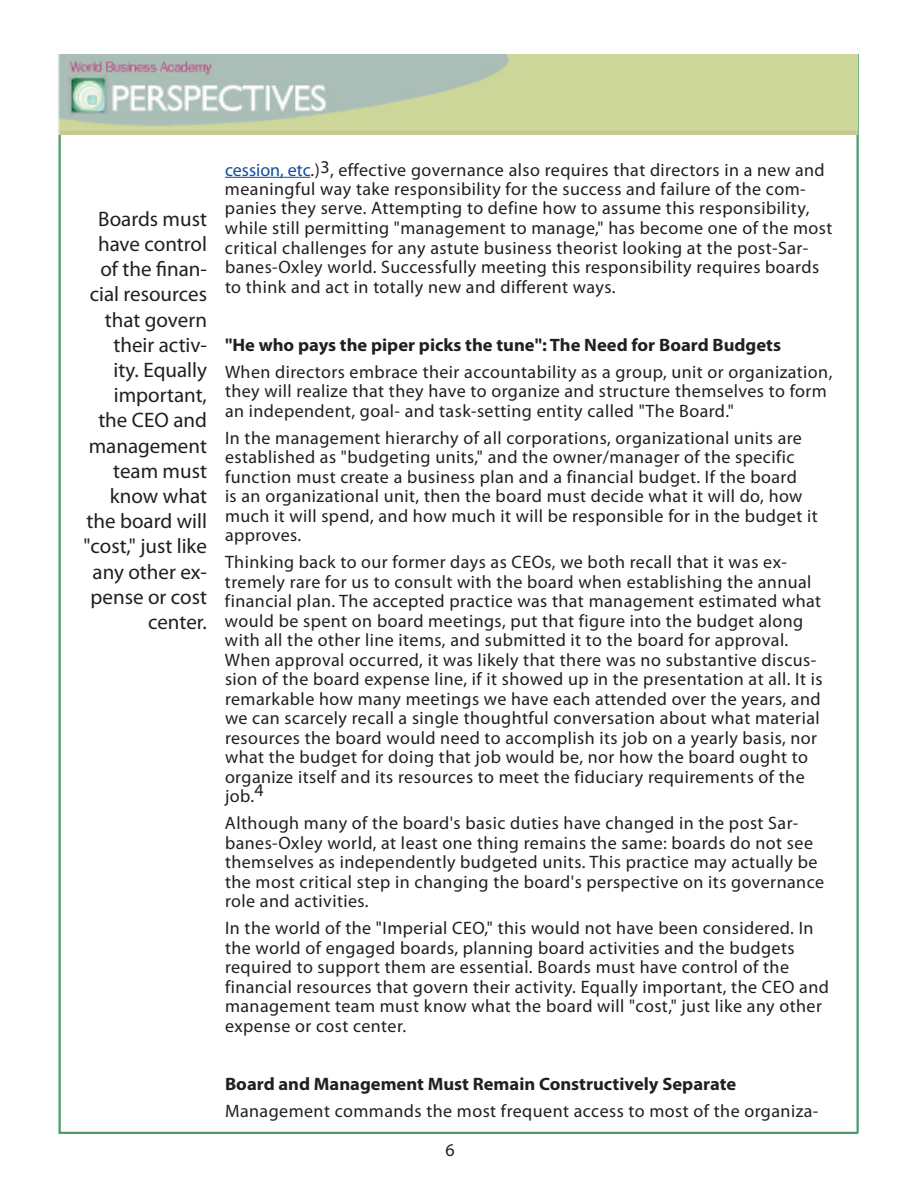
<style>
.page{position:relative;width:918px;height:1188px;background:#fff}
.page>*{position:absolute;margin:0;border:0;box-sizing:border-box;transform-origin:0 0}
.t1{font:21px/25.2px "Myriad Pro";color:#231f20;text-align:right}
.t2{font:18px/19.5px "Myriad Pro";letter-spacing:.025em;color:#231f20}
.t3{font:700 18px "Myriad Pro";color:#231f20}
.s1{color:#0d4da1}
</style>
<div class="page">
<img style="left:58px;top:54px;width:800px;height:81px">
<hr style="left:225px;top:177px;width:86px;height:1px;background:#0d4da1">
<p class="t1" style="left:84px;top:207px;width:125px">Boards must have control of the finan&shy;cial resources that govern their activ&shy;ity. Equally important, the CEO and management team must know what the board will "cost," just like any other ex&shy;pense or cost center.</p>
<p class="t2" style="left:225px;top:160px;width:609px"><span class="s1">cession, etc</span>.)3, effective governance also requires that directors in a new and meaningful way take responsibility for the success and failure of the com&shy;panies they serve. Attempting to define how to assume this responsibility, while still permitting "management to manage," has become one of the most critical challenges for any astute business theorist looking at the post-Sar&shy;banes-Oxley world. Successfully meeting this responsibility requires boards to think and act in totally new and different ways.</p>
<p class="t3" style="left:225px;top:335px;width:558px">"He who pays the piper picks the tune": The Need for Board Budgets</p>
<p class="t2" style="left:225px;top:362px;width:609px">When directors embrace their accountability as a group, unit or organization, they will realize that they have to organize and structure themselves to form an independent, goal- and task-setting entity called "The Board."</p>
<p class="t2" style="left:225px;top:428px;width:594px">In the management hierarchy of all corporations, organizational units are established as "budgeting units," and the owner/manager of the specific function must create a business plan and a financial budget. If the board<br>is an organizational unit, then the board must decide what it will do, how much it will spend, and how much it will be responsible for in the budget it approves.</p>
<p class="t2" style="left:225px;top:553px;width:599px">Thinking back to our former days as CEOs, we both recall that it was ex&shy;tremely rare for us to consult with the board when establishing the annual financial plan. The accepted practice was that management estimated what would be spent on board meetings, put that figure into the budget along with all the other line items, and submitted it to the board for approval.<br>When approval occurred, it was likely that there was no substantive discus&shy;sion of the board expense line, if it showed up in the presentation at all. It is remarkable how many meetings we have each attended over the years, and we can scarcely recall a single thoughtful conversation about what material resources the board would need to accomplish its job on a yearly basis, nor what the budget for doing that job would be, nor how the board ought to organize itself and its resources to meet the fiduciary requirements of the job.4</p>
<p class="t2" style="left:225px;top:814px;width:601px">Although many of the board's basic duties have changed in the post Sar&shy;banes-Oxley world, at least one thing remains the same: boards do not see themselves as independently budgeted units. This practice may actually be the most critical step in changing the board's perspective on its governance role and activities.</p>
<p class="t2" style="left:225px;top:919px;width:605px">In the world of the "Imperial CEO," this would not have been considered. In the world of engaged boards, planning board activities and the budgets required to support them are essential. Boards must have control of the financial resources that govern their activity. Equally important, the CEO and management team must know what the board will "cost," just like any other expense or cost center.</p>
<p class="t3" style="left:225px;top:1074px;width:513px">Board and Management Must Remain Constructively Separate</p>
<p class="t2" style="left:225px;top:1101px;width:595px">Management commands the most frequent access to most of the organiza-</p>
<p class="t2" style="left:446px;top:1141px;width:11px">6</p>
</div>
